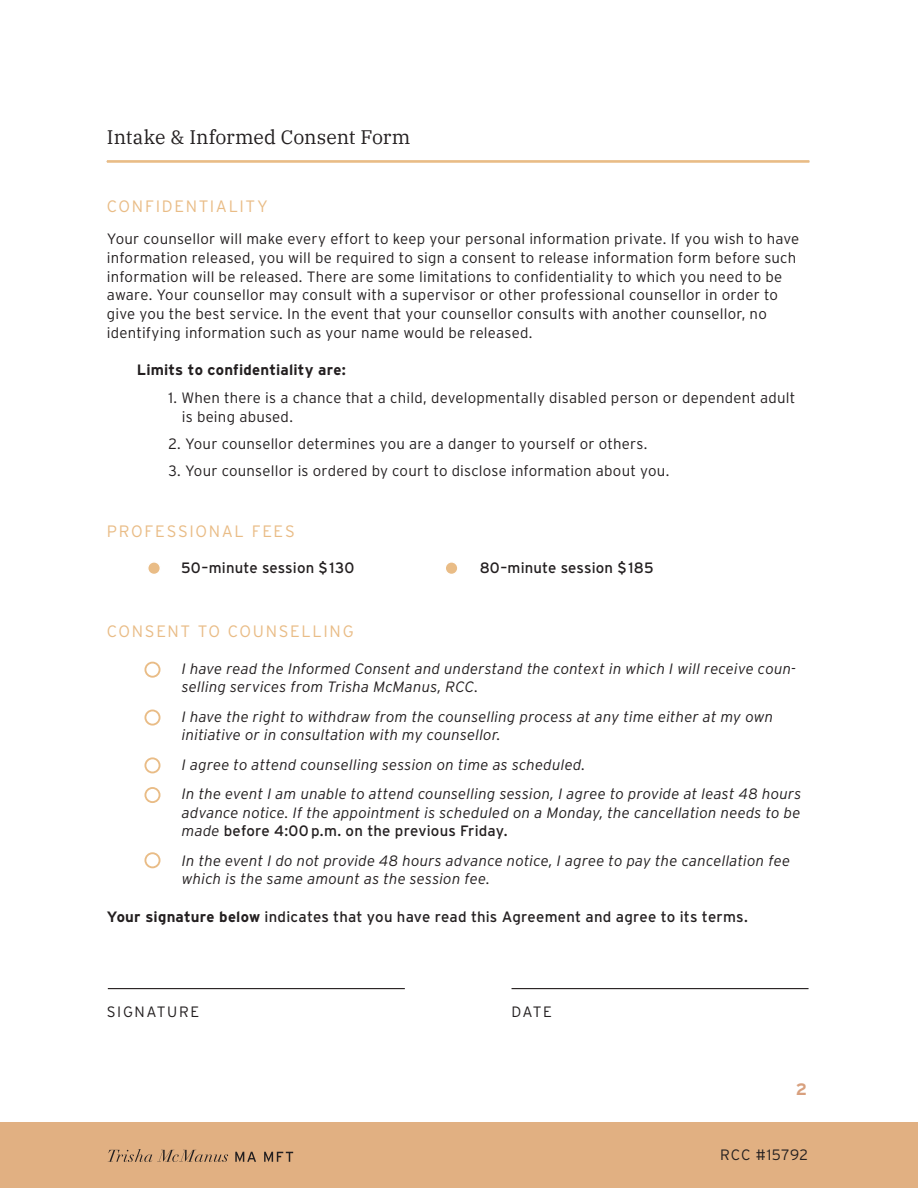
<style>
.page{position:relative;width:918px;height:1188px;background:#fff}
.page>*{position:absolute;margin:0;border:0;box-sizing:border-box;transform-origin:0 0}
.t1{font:19.5px "IBM Plex Serif";color:#231f20}
.t2{font:300 16.5px "Interstate";letter-spacing:.095em;color:#e9bc86}
.t3{font:700 16.5px "Interstate";color:#d8a07e}
.t4{font:300 15px/18.8px "Interstate";letter-spacing:.015em;color:#231f20}
.t5{font:italic 300 15px/18.8px "Interstate";letter-spacing:.01em;color:#231f20}
.t6{font:15px "Interstate";letter-spacing:.01em;color:#231f20}
.t7{font:700 15px "Interstate";letter-spacing:.01em;color:#231f20}
.t8{font:300 15px "Interstate";letter-spacing:.105em;color:#231f20}
.t9{font:300 15px "Interstate";letter-spacing:.035em;color:#231f20}
.s1{font-weight:400;font-style:normal}
.s2{font-weight:700}
</style>
<div class="page">
<hr style="left:107px;top:160px;width:702px;height:3px;background:#e9bc86">
<hr style="left:108px;top:988px;width:297px;height:1px;background:#231f20">
<hr style="left:512px;top:988px;width:297px;height:1px;background:#231f20">
<div style="left:144px;top:662px;width:17px;height:16px;border:2px solid #e9bc86;border-radius:50%"></div>
<svg style="left:148px;top:562px;width:12px;height:12px"></svg>
<svg style="left:446px;top:562px;width:11px;height:12px"></svg>
<div style="left:144px;top:710px;width:17px;height:16px;border:2px solid #e9bc86;border-radius:50%"></div>
<div style="left:144px;top:757px;width:17px;height:16px;border:2px solid #e9bc86;border-radius:50%"></div>
<div style="left:144px;top:787px;width:17px;height:16px;border:2px solid #e9bc86;border-radius:50%"></div>
<div style="left:144px;top:852px;width:17px;height:16px;border:2px solid #e9bc86;border-radius:50%"></div>
<div style="left:0;top:1123px;width:918px;height:65px;background:#e1b082"></div>
<svg style="left:108px;top:1149px;width:120px;height:13px"></svg>
<svg style="left:235px;top:1152px;width:58px;height:10px"></svg>
<h1 class="t1" style="left:107px;top:124px;width:305px">Intake &amp; Informed Consent Form</h1>
<p class="t2" style="left:107px;top:197px;width:163px">CONFIDENTIALITY</p>
<p class="t4" style="left:107px;top:229px;width:694px">Your counsellor will make every effort to keep your personal information private. If you wish to have information released, you will be required to sign a consent to release information form before such information will be released. There are some limitations to confidentiality to which you need to be aware. Your counsellor may consult with a supervisor or other professional counsellor in order to give you the best service. In the event that your counsellor consults with another counsellor, no identifying information such as your name would be released.</p>
<p class="t7" style="left:137px;top:361px;width:210px">Limits to confidentiality are:</p>
<p class="t4" style="left:182px;top:388px;width:615px;text-indent:-14px">1. When there is a chance that a child, developmentally disabled person or dependent adult is being abused.</p>
<p class="t4" style="left:168px;top:434px;width:481px">2. Your counsellor determines you are a danger to yourself or others.</p>
<p class="t4" style="left:168px;top:461px;width:502px">3. Your counsellor is ordered by court to disclose information about you.</p>
<p class="t2" style="left:107px;top:522px;width:189px">PROFESSIONAL FEES</p>
<p class="t6" style="left:181px;top:559px;width:175px">50–minute session $130</p>
<p class="t6" style="left:480px;top:559px;width:175px">80–minute session $185</p>
<p class="t2" style="left:107px;top:622px;width:248px">CONSENT TO COUNSELLING</p>
<p class="t5" style="left:182px;top:659px;width:616px">I have read the Informed Consent and understand the context in which I will receive coun&shy;selling services from Trisha McManus, RCC.</p>
<p class="t5" style="left:182px;top:707px;width:593px">I have the right to withdraw from the counselling process at any time either at my own initiative or in consultation with my counsellor.</p>
<p class="t5" style="left:182px;top:749px;width:621px;line-height:29.2px">I agree to attend counselling session on time as scheduled.<br>In the event I am unable to attend counselling session, I agree to provide at least 48 hours</p>
<p class="t5" style="left:182px;top:803px;width:620px">advance notice. If the appointment is scheduled on a Monday, the cancellation needs to be made <span class="s1">before 4:00p.m. on the previous Friday.</span></p>
<p class="t5" style="left:182px;top:851px;width:610px">In the event I do not provide 48 hours advance notice, I agree to pay the cancellation fee which is the same amount as the session fee.</p>
<p class="t6" style="left:107px;top:908px;width:642px"><span class="s2">Your signature below</span> indicates that you have read this Agreement and agree to its terms.</p>
<p class="t8" style="left:107px;top:1003px;width:94px">SIGNATURE</p>
<p class="t4" style="left:512px;top:1002px;width:42px">DATE</p>
<p class="t3" style="left:796px;top:1080px;width:13px">2</p>
<p class="t9" style="left:720px;top:1147px;width:90px">RCC #15792</p>
</div>
